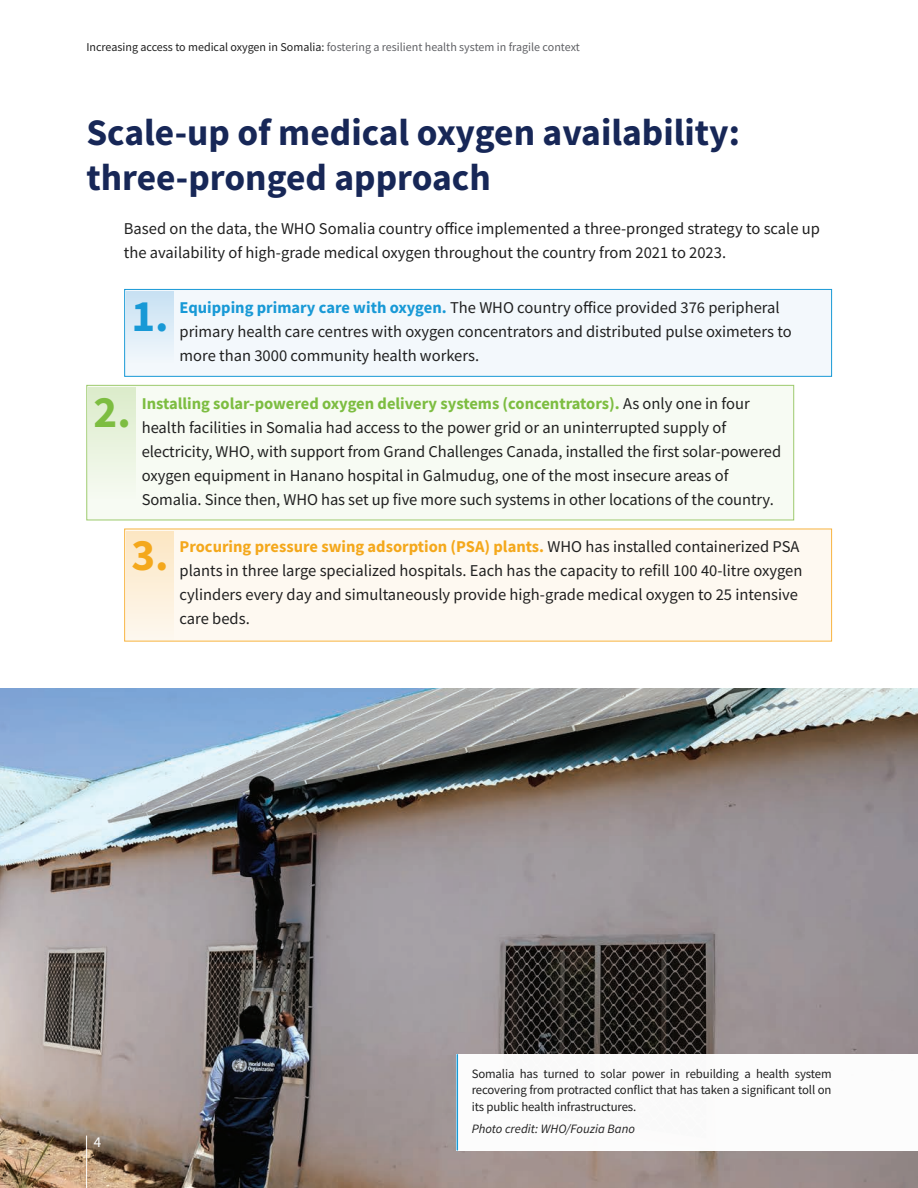
<style>
.page{position:relative;width:918px;height:1188px;background:#fff}
.page>*{position:absolute;margin:0;border:0;box-sizing:border-box;transform-origin:0 0}
.t1{font:700 45px "Source Sans Pro";color:#1899d6}
.t2{font:700 45px "Source Sans Pro";color:#7dbd41}
.t3{font:700 45px "Source Sans Pro";color:#f4a81c}
.t4{font:700 37.5px/45px "Source Sans Pro";color:#172757}
.t5{font:16.5px/24px "Source Sans Pro";color:#202020}
.t6{font:15px "Source Sans Pro";color:#fff}
.t7{font:12.75px/16.5px "Source Sans Pro";letter-spacing:-.01em;color:#202020;text-align:justify}
.t8{font:italic 12.75px "Source Sans Pro";color:#202020}
.t9{font:12px "Source Sans Pro";color:#606165}
.s1{color:#202020}
.s2{font-weight:700;color:#1899d6}
.s3{font-weight:700;color:#7dbd41}
.s4{font-weight:700;color:#f4a81c}
</style>
<div class="page">
<img style="left:0;top:688px;width:918px;height:500px">
<div style="left:457px;top:1054px;width:461px;height:96px;background:#fff"></div>
<hr style="left:457px;top:1054px;width:1px;height:96px;background:#1899d6">
<div style="left:124px;top:529px;width:708px;height:113px;background:#fef9f1"></div>
<div style="left:124px;top:289px;width:708px;height:88px;background:#f3f8fc;border:1px solid #1899d6"></div>
<div style="left:86px;top:385px;width:708px;height:135px;background:#f7fbf3;border:1px solid #9dca6d"></div>
<div style="left:89px;top:387px;width:47px;height:133px;background:linear-gradient(to bottom,#dcecca,#fafdf8)"></div>
<div style="left:126px;top:531px;width:48px;height:110px;background:linear-gradient(to bottom,#fce6c2,#fdf8ef)"></div>
<div style="left:127px;top:291px;width:47px;height:85px;background:linear-gradient(to bottom,#c7e1f3,#f8fbfd)"></div>
<hr style="left:86px;top:1136px;width:1px;height:52px;background:#fff">
<p class="t9" style="left:86px;top:39px;width:495px"><span class="s1">Increasing access to medical oxygen in Somalia:</span> fostering a resilient health system in fragile context</p>
<h2 class="t4" style="left:86px;top:109px;width:655px">Scale-up of medical oxygen availability: three-pronged approach</h2>
<p class="t5" style="left:124px;top:217px;width:698px">Based on the data, the WHO Somalia country office implemented a three-pronged strategy to scale up the availability of high-grade medical oxygen throughout the country from 2021 to 2023.</p>
<p class="t5" style="left:180px;top:295px;width:614px"><span class="s2">Equipping primary care with oxygen.</span> The WHO country office provided 376 peripheral primary health care centres with oxygen concentrators and distributed pulse oximeters to more than 3000 community health workers.</p>
<p class="t5" style="left:142px;top:391px;width:641px"><span class="s3">Installing solar-powered oxygen delivery systems (concentrators).</span> As only one in four health facilities in Somalia had access to the power grid or an uninterrupted supply of electricity, WHO, with support from Grand Challenges Canada, installed the first solar-powered oxygen equipment in Hanano hospital in Galmudug, one of the most insecure areas of Somalia. Since then, WHO has set up five more such systems in other locations of the country.</p>
<p class="t5" style="left:180px;top:535px;width:624px"><span class="s4">Procuring pressure swing adsorption (PSA) plants.</span> WHO has installed containerized PSA plants in three large specialized hospitals. Each has the capacity to refill 100 40-litre oxygen cylinders every day and simultaneously provide high-grade medical oxygen to 25 intensive care beds.</p>
<h1 class="t1" style="left:131px;top:285px;width:39px">1.</h1>
<h1 class="t2" style="left:94px;top:381px;width:39px">2.</h1>
<h1 class="t3" style="left:131px;top:525px;width:39px">3.</h1>
<p class="t6" style="left:94px;top:1132px;width:9px">4</p>
<p class="t7" style="left:472px;top:1065px;width:361px">Somalia has turned to solar power in rebuilding a health system recovering from protracted conflict that has taken a significant toll on its public health infrastructures.</p>
<p class="t8" style="left:472px;top:1121px;width:165px">Photo credit: WHO/Fouzia Bano</p>
</div>
